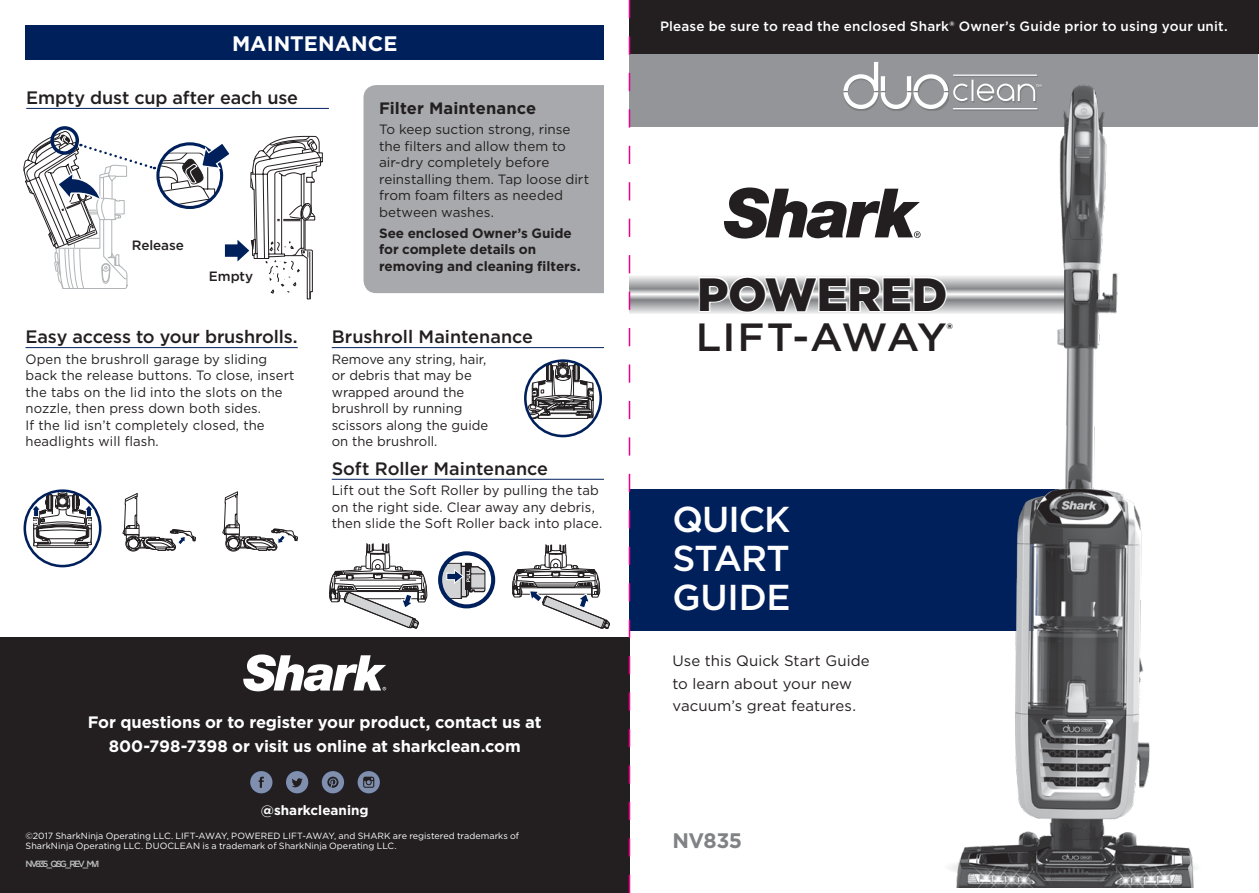
<style>
.page{position:relative;width:1259px;height:893px;background:#fff}
.page>*{position:absolute;margin:0;border:0;box-sizing:border-box;transform-origin:0 0}
.t1{font:900 46.5px "Gotham";letter-spacing:-.005em;color:#231f20}
.t2{font:500 39.3px "Gotham";letter-spacing:.005em;color:#231f20;scale:1.05 1}
.t3{font:500 36px/39px "Gotham";letter-spacing:-.025em;color:#fff;text-align:justify}
.t4{font:700 21px "Gotham";color:#fff}
.t5{font:700 21px "Gotham";letter-spacing:-.025em;color:#808285}
.t6{font:500 18px "Gotham";letter-spacing:-.005em;color:#231f20}
.t7{font:700 16.5px/24px "Gotham";letter-spacing:-.01em;color:#fff;text-align:center}
.t8{font:700 16.5px "Gotham";letter-spacing:.005em;color:#231f20}
.t9{font:900 16.35px "Gotham";color:#231f20}
.t10{font:15px/22.5px "Gotham";letter-spacing:.005em;color:#231f20}
.t11{font:13.5px/16.5px "Gotham";letter-spacing:.005em;color:#231f20}
.t12{font:700 13.5px/16.5px "Gotham";letter-spacing:-.005em;color:#231f20}
.t13{font:500 13.5px "Gotham";letter-spacing:.015em;color:#fff}
.t14{font:700 13.5px "Gotham";color:#fff}
.t15{font:500 13.5px "Gotham";letter-spacing:-.005em;color:#231f20}
.t16{font:9px/10.8px "Gotham";letter-spacing:.005em;color:#fff}
.t17{font:500 9px "Gotham";letter-spacing:-.21em;color:#bcbec0}
</style>
<div class="page">
<div style="left:0;top:638px;width:629px;height:255px;background:#231f20"></div>
<svg style="left:243px;top:654px;width:143px;height:37px"></svg>
<div style="left:250px;top:771px;width:22px;height:22px;background:#808fad;border-radius:50%"></div>
<svg style="left:259px;top:777px;width:5px;height:11px"></svg>
<div style="left:322px;top:771px;width:22px;height:22px;background:#808fad;border-radius:50%"></div>
<svg style="left:327px;top:777px;width:11px;height:11px"></svg>
<div style="left:286px;top:771px;width:22px;height:22px;background:#808fad;border-radius:50%"></div>
<svg style="left:292px;top:778px;width:11px;height:9px"></svg>
<div style="left:357px;top:771px;width:23px;height:22px;background:#808fad;border-radius:50%"></div>
<svg style="left:363px;top:777px;width:11px;height:11px"></svg>
<hr style="left:26px;top:347px;width:272px;height:1px;background:#00205c">
<div style="left:26px;top:25px;width:578px;height:34px;background:#00205c"></div>
<hr style="left:26px;top:108px;width:303px;height:1px;background:#00205c">
<hr style="left:332px;top:347px;width:272px;height:1px;background:#00205c">
<hr style="left:332px;top:479px;width:272px;height:1px;background:#00205c">
<div style="left:629px;top:0;width:630px;height:54px;background:#231f20"></div>
<div style="left:629px;top:54px;width:629px;height:72px;background:#939598"></div>
<div style="left:844px;top:63px;width:105px;height:48px;background:#231f20;opacity:.2"></div>
<svg style="left:843px;top:62px;width:124px;height:47px"></svg>
<hr style="left:953px;top:75px;width:83px;height:1px;background:#fff">
<svg style="left:628px;top:300px;width:69px;height:14px"></svg>
<svg style="left:630px;top:276px;width:67px;height:12px"></svg>
<svg style="left:628px;top:288px;width:69px;height:11px"></svg>
<div style="left:629px;top:490px;width:430px;height:141px;background:#00205c"></div>
<img style="left:943px;top:80px;width:263px;height:807px">
<svg style="left:724px;top:187px;width:196px;height:52px"></svg>
<svg style="left:697px;top:275px;width:251px;height:39px"></svg>
<svg style="left:946px;top:323px;width:7px;height:7px"></svg>
<div style="left:50px;top:126px;width:29px;height:29px;border:3px solid #00205c;border-radius:50%"></div>
<svg style="left:24px;top:131px;width:299px;height:168px"></svg>
<div style="left:24px;top:489px;width:77px;height:78px;border:3px solid #00205c;border-radius:50%"></div>
<svg style="left:30px;top:492px;width:65px;height:56px"></svg>
<svg style="left:123px;top:493px;width:73px;height:59px"></svg>
<svg style="left:512px;top:544px;width:98px;height:85px"></svg>
<svg style="left:329px;top:543px;width:98px;height:86px"></svg>
<svg style="left:440px;top:553px;width:53px;height:53px"></svg>
<div style="left:438px;top:551px;width:57px;height:57px;border:4px solid #00205c;border-radius:50%"></div>
<svg style="left:440px;top:563px;width:45px;height:36px;background:#999ea7"></svg>
<div style="left:363px;top:85px;width:241px;height:208px;background:#a7a9ac"></div>
<svg style="left:527px;top:363px;width:67px;height:56px"></svg>
<div style="left:524px;top:359px;width:78px;height:78px;border:3px solid #00205c;border-radius:50%"></div>
<svg style="left:222px;top:492px;width:76px;height:60px"></svg>
<svg style="left:629px;top:0;width:1px;height:893px"></svg>
<h3 class="t4" style="left:232px;top:29px;width:167px">MAINTENANCE</h3>
<h3 class="t6" style="left:26px;top:86px;width:273px">Empty dust cup after each use</h3>
<p class="t8" style="left:379px;top:97px;width:159px">Filter Maintenance</p>
<p class="t11" style="left:379px;top:121px;width:211px">To keep suction strong, rinse the filters and allow them to air-dry completely before reinstalling them. Tap loose dirt from foam filters as needed between washes.</p>
<p class="t12" style="left:379px;top:225px;width:203px">See enclosed Owner’s Guide for complete details on removing and cleaning filters.</p>
<p class="t15" style="left:132px;top:237px;width:54px">Release</p>
<p class="t15" style="left:209px;top:267px;width:46px">Empty</p>
<h3 class="t6" style="left:26px;top:325px;width:274px">Easy access to your brushrolls.</h3>
<p class="t11" style="left:26px;top:350px;width:270px">Open the brushroll garage by sliding back the release buttons. To close, insert the tabs on the lid into the slots on the nozzle, then press down both sides.<br>If the lid isn’t completely closed, the headlights will flash.</p>
<h3 class="t6" style="left:332px;top:325px;width:203px">Brushroll Maintenance</h3>
<p class="t11" style="left:332px;top:350px;width:158px">Remove any string, hair, or debris that may be wrapped around the brushroll by running scissors along the guide on the brushroll.</p>
<h3 class="t6" style="left:332px;top:456px;width:218px">Soft Roller Maintenance</h3>
<p class="t11" style="left:332px;top:482px;width:272px">Lift out the Soft Roller by pulling the tab on the right side. Clear away any debris, then slide the Soft Roller back into place.</p>
<p class="t7" style="left:88px;top:710px;width:455px">For questions or to register your product, contact us at<br>800-798-7398 or visit us online at sharkclean.com</p>
<p class="t14" style="left:261px;top:801px;width:109px">@sharkcleaning</p>
<p class="t16" style="left:26px;top:830px;width:495px">©2017 SharkNinja Operating LLC. LIFT-AWAY, POWERED LIFT-AWAY, and SHARK are registered trademarks of<br>SharkNinja Operating LLC. DUOCLEAN is a trademark of SharkNinja Operating LLC.</p>
<p class="t17" style="left:26px;top:858px;width:75px">NV835_QSG_REV_Mv1</p>
<p class="t13" style="left:660px;top:17px;width:569px">Please be sure to read the enclosed Shark® Owner’s Guide prior to using your unit.</p>
<h1 class="t1" style="left:697px;top:262px;width:252px">POWERED</h1>
<h2 class="t2" style="left:695px;top:311px;width:240px">LIFT-AWAY</h2>
<p class="t9" style="left:947px;top:318px;width:7px">®</p>
<h3 class="t3" style="left:672px;top:500px;width:120px">QUICK START GUIDE</h3>
<p class="t10" style="left:672px;top:649px;width:199px">Use this Quick Start Guide to learn about your new vacuum’s great features.</p>
<h3 class="t5" style="left:672px;top:826px;width:71px">NV835</h3>
</div>
